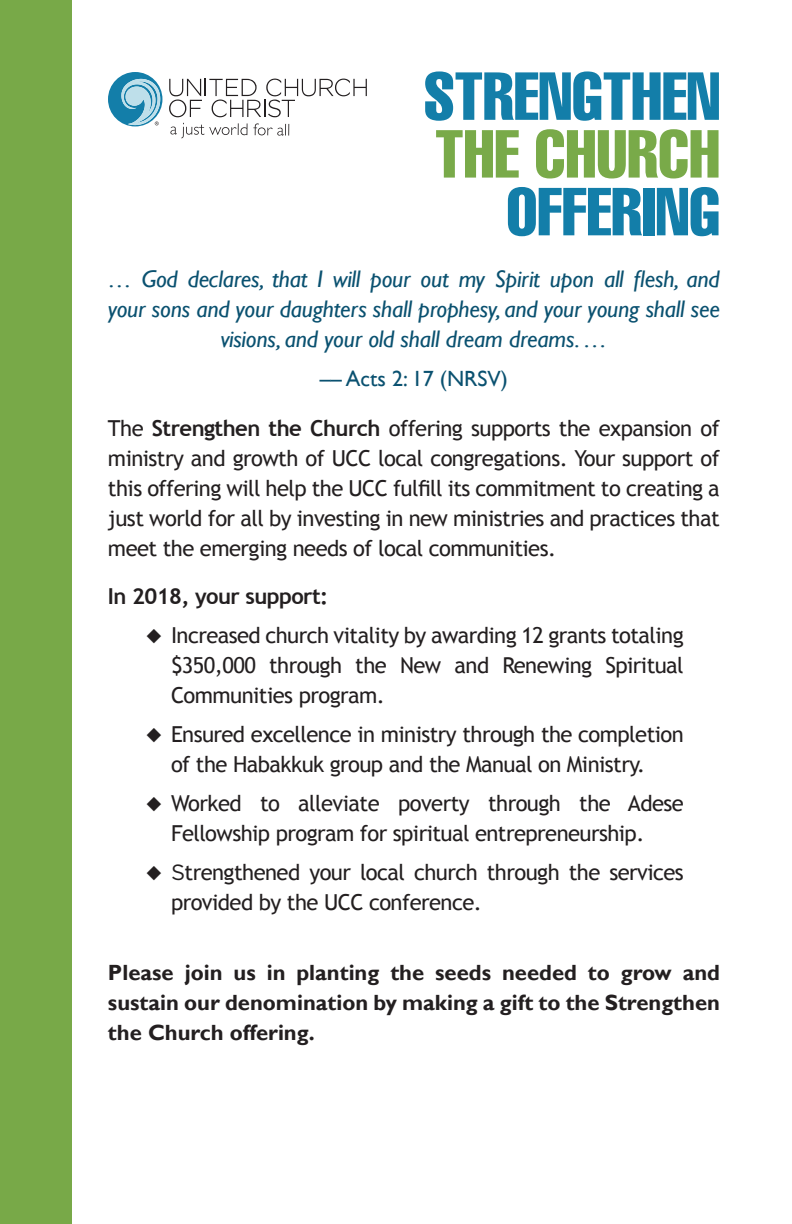
<style>
.page{position:relative;width:792px;height:1224px;background:#fff}
.page>*{position:absolute;margin:0;border:0;box-sizing:border-box;transform-origin:0 0}
.t1{font:66.6px "Helvetica LT Std Comp";color:#137ea9}
.t2{font:66.6px "Helvetica LT Std Comp";color:#79aa49}
.t3{font:italic 24px/30px "Gill Sans";letter-spacing:-.01em;color:#0a5170;text-align:center}
.t4{font:22px/30px "Trebuchet MS";letter-spacing:-.025em;color:#231f20}
.t5{font:700 22px/30px "Gill Sans";color:#231f20;text-align:justify}
.t6{font:700 22px "Trebuchet MS";letter-spacing:-.025em;color:#231f20}
.t7{font:22px "Gill Sans";color:#0a5170}
.s1{font-weight:700}
.s2{font-family:"Gotham"}
</style>
<div class="page">
<div style="left:0;top:0;width:72px;height:1224px;background:#78a948"></div>
<svg style="left:169px;top:79px;width:198px;height:38px"></svg>
<svg style="left:170px;top:123px;width:77px;height:15px"></svg>
<svg style="left:253px;top:123px;width:36px;height:13px"></svg>
<svg style="left:108px;top:72px;width:54px;height:54px"></svg>
<h1 class="t1" style="left:424px;top:54px;width:298px">STRENGTHEN</h1>
<h1 class="t2" style="left:435px;top:112px;width:286px">THE CHURCH</h1>
<h1 class="t1" style="left:506px;top:169px;width:215px">OFFERING</h1>
<p class="t3" style="left:108px;top:264px;width:613px">… God declares, that I will pour out my Spirit upon all flesh, and your sons and your daughters shall prophesy, and your young shall see visions, and your old shall dream dreams. …</p>
<p class="t7" style="left:320px;top:365px;width:190px">–– Acts 2: 17 (NRSV)</p>
<p class="t4" style="left:108px;top:413px;width:613px;text-align:justify">The <span class="s1">Strengthen the Church</span> offering supports the expansion of ministry and growth of UCC local congregations. Your support of this offering will help the UCC fulfill its commitment to creating a just world for all by investing in new ministries and practices that meet the emerging needs of local communities.</p>
<p class="t6" style="left:108px;top:582px;width:222px">In 2018, your support:</p>
<p class="t4" style="left:171px;top:620px;width:514px;text-align:justify;text-indent:-25px">◆ Increased church vitality by awarding 12 grants totaling $350,000 through the New and Renewing Spiritual Communities program.</p>
<p class="t4" style="left:171px;top:719px;width:514px;text-indent:-25px">◆ Ensured excellence in ministry through the completion of the Habakkuk group and the Manual on Ministry.</p>
<p class="t4" style="left:171px;top:788px;width:514px;text-indent:-25px">◆ Worked to alleviate poverty through the Adese<br>Fellowship program for spiritual entrepreneurship.</p>
<p class="t4" style="left:171px;top:857px;width:514px;text-indent:-25px">◆ <span class="s2">S</span>trengthened your local church through the services provided by the UCC conference.</p>
<p class="t5" style="left:108px;top:959px;width:614px">Please join us in planting the seeds needed to grow and sustain our denomination by making a gift to the Strengthen the Church offering.</p>
</div>
